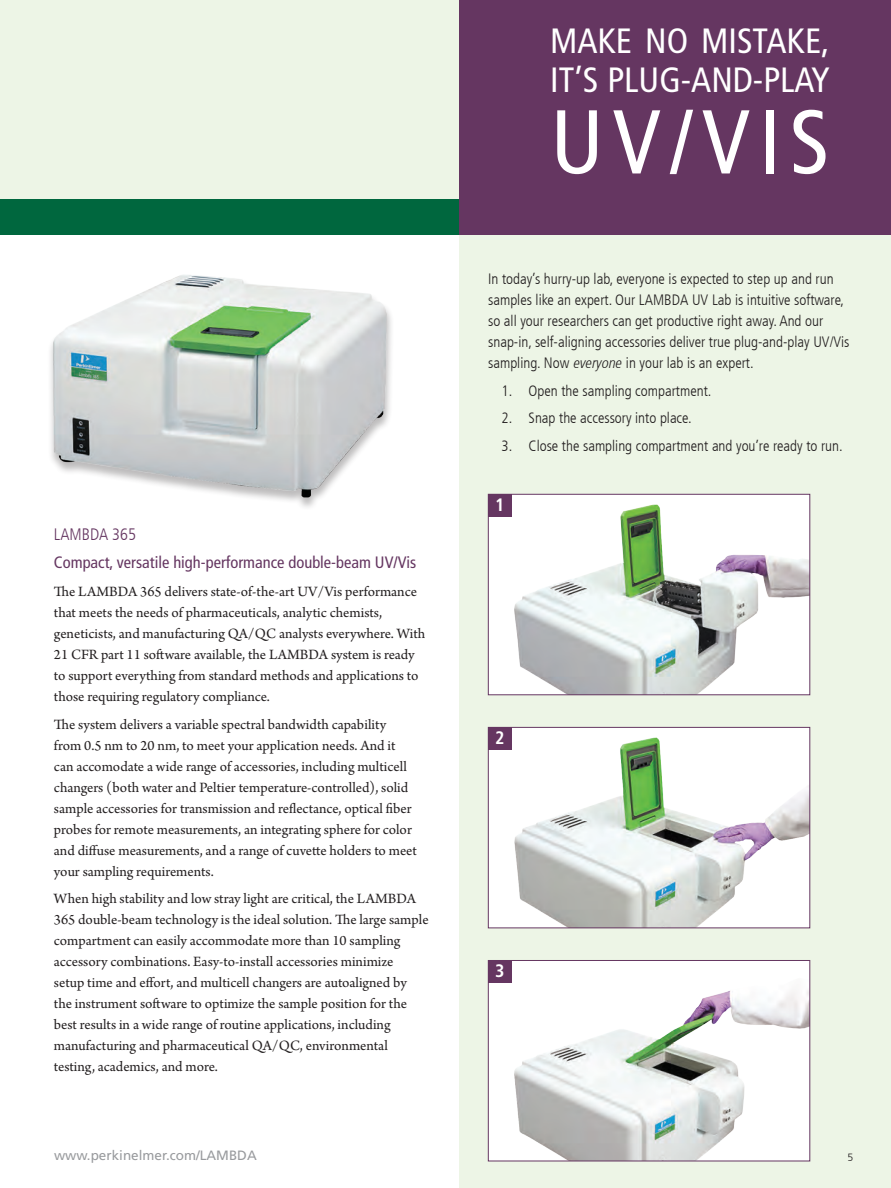
<style>
.page{position:relative;width:891px;height:1188px;background:#fff}
.page>*{position:absolute;margin:0;border:0;box-sizing:border-box;transform-origin:0 0}
.t1{font:condensed 90.45px "Frutiger LT Com";color:#fff}
.t2{font:condensed 35.1px/38.4px "Frutiger LT Com";color:#fff}
.t3{font:700 condensed 18px "Frutiger LT Com";color:#fff}
.t4{font:condensed 16.5px "Frutiger LT Com";color:#653661}
.t5{font:300 condensed 16.5px "Frutiger LT Com";color:#653661}
.t6{font:15px/21px "Arno Pro";color:#231f20}
.t7{font:300 condensed 15px/21px "Frutiger LT Com";color:#231f20}
.t8{font:13.5px "Frutiger LT Com";color:#999b9e}
.t9{font:300 10.5px "Frutiger LT Com";color:#231f20}
.s1{font-style:italic}
</style>
<div class="page">
<div style="left:0;top:0;width:468px;height:235px;background:#edf5e6"></div>
<div style="left:0;top:199px;width:891px;height:36px;background:#00673e"></div>
<div style="left:460px;top:235px;width:431px;height:953px;background:#edf5e6"></div>
<img style="left:490px;top:496px;width:318px;height:197px">
<div style="left:488px;top:494px;width:322px;height:201px;border:1px solid #653661"></div>
<div style="left:460px;top:0;width:431px;height:235px;background:#653661"></div>
<img style="left:490px;top:729px;width:318px;height:197px">
<div style="left:488px;top:727px;width:322px;height:201px;border:1px solid #653661"></div>
<img style="left:490px;top:962px;width:318px;height:197px">
<div style="left:488px;top:960px;width:322px;height:201px;border:1px solid #653661"></div>
<div style="left:488px;top:494px;width:23px;height:23px;background:#653661"></div>
<div style="left:488px;top:727px;width:23px;height:23px;background:#653661"></div>
<div style="left:488px;top:960px;width:23px;height:23px;background:#653661"></div>
<img style="left:50px;top:275px;width:341px;height:232px">
<p class="t5" style="left:54px;top:525px;width:84px">LAMBDA 365</p>
<p class="t4" style="left:54px;top:553px;width:364px">Compact, versatile high-performance double-beam UV/Vis</p>
<p class="t6" style="left:54px;top:582px;width:373px">The LAMBDA 365 delivers state-of-the-art UV/Vis performance that meets the needs of pharmaceuticals, analytic chemists, geneticists, and manufacturing QA/QC analysts everywhere. With 21 CFR part 11 software available, the LAMBDA system is ready to support everything from standard methods and applications to those requiring regulatory compliance.</p>
<p class="t6" style="left:54px;top:715px;width:365px">The system delivers a variable spectral bandwidth capability from 0.5 nm to 20 nm, to meet your application needs. And it can accomodate a wide range of accessories, including multicell changers (both water and Peltier temperature-controlled), solid sample accessories for transmission and reflectance, optical fiber probes for remote measurements, an integrating sphere for color and diffuse measurements, and a range of cuvette holders to meet your sampling requirements.</p>
<p class="t6" style="left:54px;top:889px;width:376px">When high stability and low stray light are critical, the LAMBDA 365 double-beam technology is the ideal solution. The large sample compartment can easily accommodate more than 10 sampling accessory combinations. Easy-to-install accessories minimize<br>setup time and effort, and multicell changers are autoaligned by the instrument software to optimize the sample position for the best results in a wide range of routine applications, including manufacturing and pharmaceutical QA/QC, environmental testing, academics, and more.</p>
<p class="t8" style="left:54px;top:1148px;width:204px">www.perkinelmer.com/LAMBDA</p>
<h2 class="t2" style="left:550px;top:22px;width:281px">MAKE NO MISTAKE,<br>IT’S PLUG-AND-PLAY</h2>
<h1 class="t1" style="left:550px;top:89px;width:281px">UV/VIS</h1>
<p class="t7" style="left:488px;top:268px;width:363px">In today’s hurry-up lab, everyone is expected to step up and run samples like an expert. Our LAMBDA UV Lab is intuitive software, so all your researchers can get productive right away. And our snap-in, self-aligning accessories deliver true plug-and-play UV/Vis sampling. Now <span class="s1">everyone</span> in your lab is an expert.</p>
<p class="t7" style="left:502px;top:380px;width:211px">1. Open the sampling compartment.</p>
<p class="t7" style="left:502px;top:408px;width:192px">2. Snap the accessory into place.</p>
<p class="t7" style="left:502px;top:436px;width:343px">3. Close the sampling compartment and you’re ready to run.</p>
<p class="t3" style="left:495px;top:494px;width:11px">1</p>
<p class="t3" style="left:495px;top:727px;width:11px">2</p>
<p class="t3" style="left:495px;top:960px;width:11px">3</p>
<p class="t9" style="left:848px;top:1151px;width:7px">5</p>
</div>
